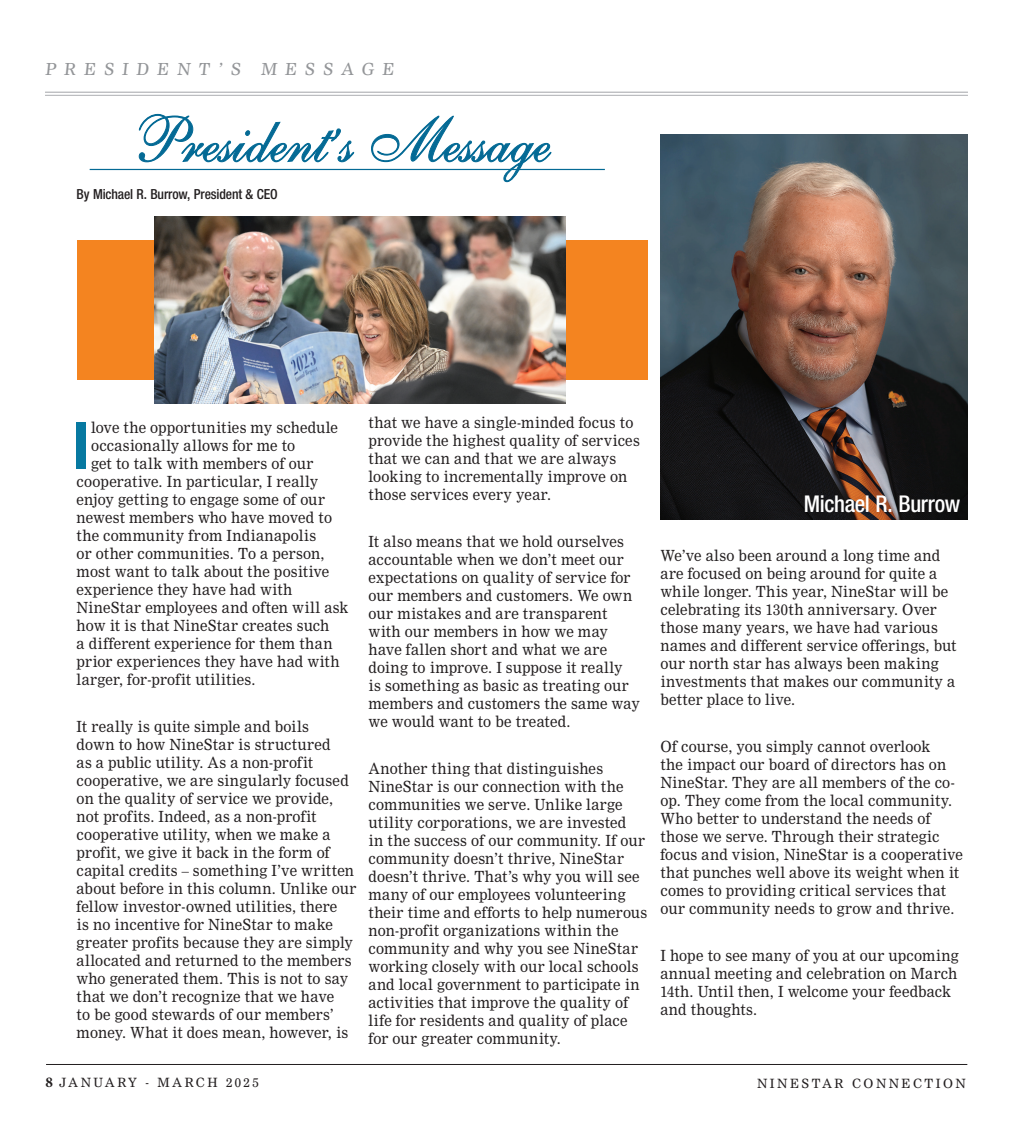
<style>
.page{position:relative;width:1013px;height:1136px;background:#fff}
.page>*{position:absolute;margin:0;border:0;box-sizing:border-box;transform-origin:0 0}
.t1{font:700 condensed 65.38px "Helvetica Neue";color:#0779a1}
.t2{font:64px "Shelley Allegro BT";color:#046a95;scale:.95 1}
.t3{font:500 condensed 23.12px "Helvetica Neue";color:#fff}
.t4{font:16.25px "Nimrod";color:#939598}
.t5{font:15px/18px "Nimrod";color:#231f20;scale:.95 1}
.t6{font:500 condensed 13.88px "Helvetica Neue";letter-spacing:-.01em;color:#231f20}
.t7{font:12.5px "Nimrod";letter-spacing:.2em;color:#231f20}
.s1{font-family:"Minion Pro";font-weight:700;font-size:15px}
</style>
<div class="page">
<hr style="left:46px;top:1064px;width:921px;height:1px;background:#231f20">
<hr style="left:45px;top:92px;width:923px;height:1px;background:#bcbdc0">
<hr style="left:45px;top:95px;width:923px;height:1px;background:#bcbdc0">
<div style="left:78px;top:240px;width:570px;height:140px;background:#f48420"></div>
<svg style="left:139px;top:114px;width:215px;height:48px"></svg>
<svg style="left:371px;top:116px;width:180px;height:66px"></svg>
<hr style="left:90px;top:169px;width:515px;height:1px;background:#046a95">
<img style="left:660px;top:135px;width:308px;height:384px">
<img style="left:155px;top:216px;width:410px;height:187px">
<p class="t4" style="left:45px;top:59px;width:352px">President’s Message</p>
<h2 class="t2" style="left:131px;top:101px;width:443px">President’s Message</h2>
<p class="t6" style="left:77px;top:186px;width:188px">By Michael R. Burrow, President &amp; CEO</p>
<h1 class="t1" style="left:73px;top:406px;width:18px">I</h1>
<p class="t5" style="left:91px;top:418px;width:261px">love the opportunities my schedule</p>
<p class="t5" style="left:91px;top:436px;width:216px">occasionally allows for me to</p>
<p class="t5" style="left:91px;top:454px;width:235px">get to talk with members of our</p>
<p class="t5" style="left:77px;top:472px;width:256px">cooperative. In particular, I really</p>
<p class="t5" style="left:77px;top:490px;width:263px">enjoy getting to engage some of our</p>
<p class="t5" style="left:77px;top:508px;width:270px">newest members who have moved to</p>
<p class="t5" style="left:77px;top:526px;width:254px">the community from Indianapolis</p>
<p class="t5" style="left:77px;top:544px;width:262px">or other communities. To a person,</p>
<p class="t5" style="left:77px;top:562px;width:267px">most want to talk about the positive</p>
<p class="t5" style="left:77px;top:580px;width:229px">experience they have had with</p>
<p class="t5" style="left:77px;top:598px;width:288px">NineStar employees and often will ask</p>
<p class="t5" style="left:77px;top:616px;width:267px">how it is that NineStar creates such</p>
<p class="t5" style="left:77px;top:634px;width:271px">a different experience for them than</p>
<p class="t5" style="left:77px;top:652px;width:278px">prior experiences they have had with</p>
<p class="t5" style="left:77px;top:670px;width:190px">larger, for-profit utilities.</p>
<p class="t5" style="left:77px;top:718px;width:296px">It really is quite simple and boils<br>down to how NineStar is structured<br>as a public utility. As a non-profit cooperative, we are singularly focused on the quality of service we provide, not profits. Indeed, as a non-profit cooperative utility, when we make a profit, we give it back in the form of capital credits – something I’ve written about before in this column. Unlike our fellow investor-owned utilities, there<br>is no incentive for NineStar to make greater profits because they are simply allocated and returned to the members who generated them. This is not to say that we don’t recognize that we have<br>to be good stewards of our members’ money. What it does mean, however, is</p>
<p class="t5" style="left:368px;top:413px;width:287px">that we have a single-minded focus to provide the highest quality of services that we can and that we are always looking to incrementally improve on those services every year.</p>
<p class="t5" style="left:368px;top:533px;width:287px">It also means that we hold ourselves accountable when we don’t meet our expectations on quality of service for our members and customers. We own our mistakes and are transparent with our members in how we may have fallen short and what we are doing to improve. I suppose it really<br>is something as basic as treating our members and customers the same way we would want to be treated.</p>
<p class="t5" style="left:368px;top:760px;width:295px">Another thing that distinguishes NineStar is our connection with the communities we serve. Unlike large utility corporations, we are invested<br>in the success of our community. If our community doesn’t thrive, NineStar doesn’t thrive. That’s why you will see many of our employees volunteering their time and efforts to help numerous non-profit organizations within the community and why you see NineStar working closely with our local schools and local government to participate in activities that improve the quality of life for residents and quality of place for our greater community.</p>
<h3 class="t3" style="left:803px;top:490px;width:158px">Michael R. Burrow</h3>
<p class="t5" style="left:660px;top:546px;width:313px">We’ve also been around a long time and are focused on being around for quite a while longer. This year, NineStar will be celebrating its 130th anniversary. Over those many years, we have had various names and different service offerings, but our north star has always been making investments that makes our community a better place to live.</p>
<p class="t5" style="left:660px;top:737px;width:320px">Of course, you simply cannot overlook<br>the impact our board of directors has on NineStar. They are all members of the co&shy;op. They come from the local community.<br>Who better to understand the needs of those we serve. Through their strategic focus and vision, NineStar is a cooperative that punches well above its weight when it comes to providing critical services that our community needs to grow and thrive.</p>
<p class="t5" style="left:660px;top:947px;width:315px">I hope to see many of you at our upcoming annual meeting and celebration on March 14th. Until then, I welcome your feedback and thoughts.</p>
<p class="t7" style="left:46px;top:1075px;width:214px"><span class="s1">8</span> January - March 2025</p>
<p class="t7" style="left:757px;top:1076px;width:210px">nineStar connection</p>
</div>
